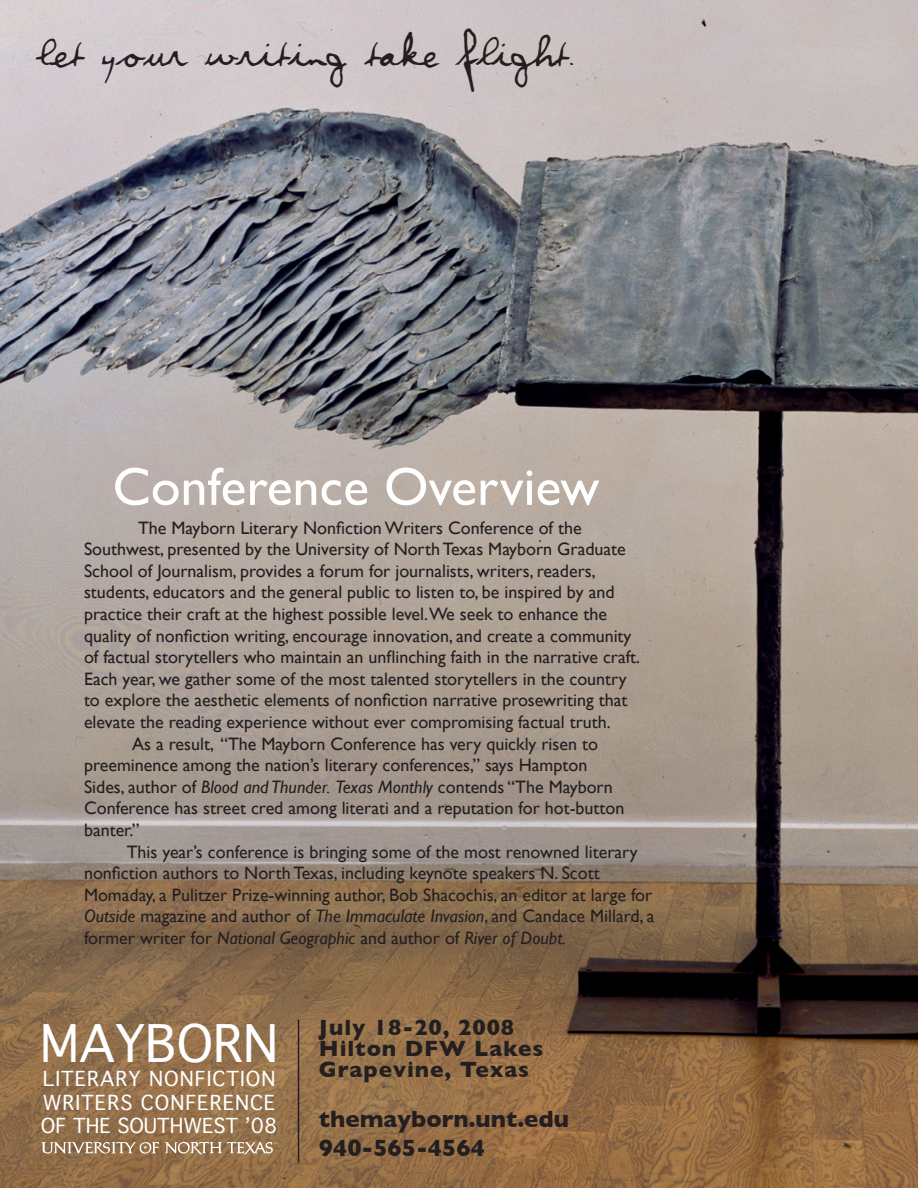
<style>
.page{position:relative;width:918px;height:1188px;background:#fff}
.page>*{position:absolute;margin:0;border:0;box-sizing:border-box;transform-origin:0 0}
.t1{font:54px "Gill Sans";color:#fff}
.t2{font:49.5px "Geneva";color:#fff}
.t3{font:36px "Violation";letter-spacing:.04em;color:#231f20}
.t4{font:700 24px "Gill Sans";color:#231f20}
.t5{font:700 22.5px "Gill Sans";letter-spacing:.04em;color:#231f20}
.t6{font:19.8px "Geneva";letter-spacing:.05em;color:#fff}
.t7{font:19.8px "Geneva";color:#fff}
.t8{font:18px/21.6px "Gill Sans";color:#231f20}
.s1{font-style:italic}
</style>
<div class="page">
<img style="left:0;top:0;width:918px;height:1188px">
<hr style="left:298px;top:1020px;width:1px;height:142px;background:#231f20">
<svg style="left:41px;top:1142px;width:118px;height:12px"></svg>
<svg style="left:165px;top:1142px;width:111px;height:12px"></svg>
<p class="t3" style="left:37px;top:32px;width:540px">Let your writing take flight.</p>
<p class="t1" style="left:112px;top:455px;width:488px">Conference Overview</p>
<p class="t8" style="left:84px;top:517px;width:558px;text-indent:54px">The Mayborn Literary NonfictionWriters Conference of the Southwest, presented by the University of North Texas Mayborn Graduate School of Journalism, provides a forum for journalists, writers, readers, students, educators and the general public to listen to, be inspired by and practice their craft at the highest possible level.We seek to enhance the quality of nonfiction writing, encourage innovation, and create a community of factual storytellers who maintain an unflinching faith in the narrative craft.<br>Each year, we gather some of the most talented storytellers in the country to explore the aesthetic elements of nonfiction narrative prosewriting that elevate the reading experience without ever compromising factual truth.</p>
<p class="t8" style="left:84px;top:733px;width:542px;text-indent:48px">As a result, “The Mayborn Conference has very quickly risen to preeminence among the nation’s literary conferences,” says Hampton Sides, author of <span class="s1">Blood and Thunder. Texas Monthly</span> contends “The Mayborn Conference has street cred among literati and a reputation for hot-button banter.”</p>
<p class="t8" style="left:84px;top:841px;width:572px;text-indent:43px">This year’s conference is bringing some of the most renowned literary nonfiction authors to North Texas, including keynote speakers N. Scott Momaday, a Pulitzer Prize-winning author, Bob Shacochis, an editor at large for <span class="s1">Outside</span> magazine and author of <span class="s1">The Immaculate Invasion</span>, and Candace Millard, a former writer for <span class="s1">National Geographic</span> and author of <span class="s1">River of Doubt.</span></p>
<p class="t2" style="left:40px;top:1013px;width:240px">MAYBORN</p>
<p class="t6" style="left:43px;top:1066px;width:234px">LITERARY NONFICTION</p>
<p class="t6" style="left:43px;top:1090px;width:234px">WRITERS CONFERENCE</p>
<p class="t7" style="left:41px;top:1114px;width:238px">OF THE SOUTHWEST ’08</p>
<p class="t5" style="left:319px;top:1015px;width:197px">July 18-20, 2008</p>
<p class="t5" style="left:319px;top:1035px;width:226px">Hilton DFW Lakes</p>
<p class="t5" style="left:319px;top:1056px;width:212px">Grapevine, Texas</p>
<p class="t4" style="left:319px;top:1105px;width:252px">themayborn.unt.edu</p>
<p class="t4" style="left:319px;top:1134px;width:168px">940-565-4564</p>
</div>
